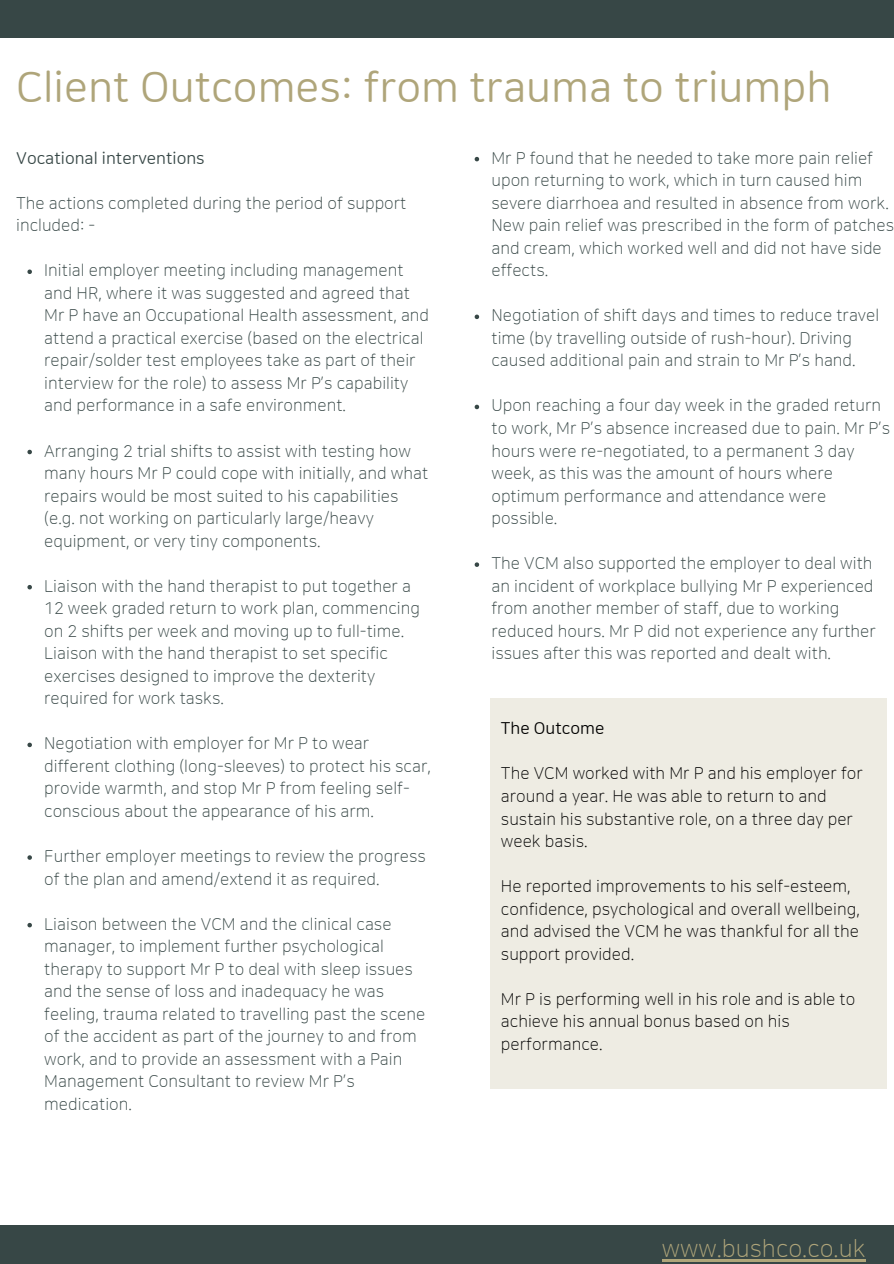
<style>
.page{position:relative;width:894px;height:1264px;background:#fff}
.page>*{position:absolute;margin:0;border:0;box-sizing:border-box;transform-origin:0 0}
.t1{font:42px "Nanum Square Round R";color:#afa57a}
.t2{font:24px "Nanum Square Round L";color:#afa57a}
.t3{font:16.5px/22.5px "Nanum Square Round L";color:#374746}
.t4{font:16.5px/22.5px "Nanum Square Round L";color:#000}
.t5{font:16.5px "Nanum Square Round R";color:#374746}
.t6{font:16.5px "Nanum Square Round R";color:#000}
</style>
<div class="page">
<div style="left:0;top:0;width:893px;height:38px;background:#374746"></div>
<div style="left:0;top:1225px;width:893px;height:38px;background:#374746"></div>
<svg style="left:474px;top:157px;width:5px;height:4px"></svg>
<svg style="left:474px;top:314px;width:5px;height:5px"></svg>
<svg style="left:474px;top:405px;width:5px;height:4px"></svg>
<svg style="left:474px;top:562px;width:5px;height:5px"></svg>
<svg style="left:27px;top:269px;width:5px;height:5px"></svg>
<svg style="left:27px;top:450px;width:5px;height:4px"></svg>
<svg style="left:27px;top:585px;width:5px;height:4px"></svg>
<svg style="left:27px;top:742px;width:5px;height:5px"></svg>
<svg style="left:27px;top:855px;width:5px;height:4px"></svg>
<svg style="left:27px;top:922px;width:5px;height:5px"></svg>
<div style="left:490px;top:697px;width:395px;height:391px;background:#eeece3"></div>
<hr style="left:661px;top:1259px;width:204px;height:2px;background:#afa57a">
<p class="t1" style="left:16px;top:66px;width:816px">Client Outcomes: from trauma to triumph</p>
<p class="t5" style="left:16px;top:150px;width:190px">Vocational interventions</p>
<p class="t3" style="left:16px;top:192px;width:392px">The actions completed during the period of support included: -</p>
<p class="t3" style="left:44px;top:260px;width:386px">Initial employer meeting including management and HR, where it was suggested and agreed that Mr P have an Occupational Health assessment, and attend a practical exercise (based on the electrical repair/solder test employees take as part of their interview for the role) to assess Mr P’s capability and performance in a safe environment.</p>
<p class="t3" style="left:44px;top:440px;width:385px">Arranging 2 trial shifts to assist with testing how many hours Mr P could cope with initially, and what repairs would be most suited to his capabilities (e.g. not working on particularly large/heavy equipment, or very tiny components.</p>
<p class="t3" style="left:44px;top:575px;width:377px">Liaison with the hand therapist to put together a 12 week graded return to work plan, commencing on 2 shifts per week and moving up to full-time.<br>Liaison with the hand therapist to set specific exercises designed to improve the dexterity required for work tasks.</p>
<p class="t3" style="left:44px;top:733px;width:388px">Negotiation with employer for Mr P to wear different clothing (long-sleeves) to protect his scar, provide warmth, and stop Mr P from feeling self&shy;conscious about the appearance of his arm.</p>
<p class="t3" style="left:44px;top:845px;width:383px">Further employer meetings to review the progress of the plan and amend/extend it as required.</p>
<p class="t3" style="left:44px;top:913px;width:382px">Liaison between the VCM and the clinical case manager, to implement further psychological therapy to support Mr P to deal with sleep issues and the sense of loss and inadequacy he was feeling, trauma related to travelling past the scene of the accident as part of the journey to and from work, and to provide an assessment with a Pain Management Consultant to review Mr P’s medication.</p>
<p class="t3" style="left:491px;top:147px;width:404px">Mr P found that he needed to take more pain relief upon returning to work, which in turn caused him severe diarrhoea and resulted in absence from work.<br>New pain relief was prescribed in the form of patches and cream, which worked well and did not have side effects.</p>
<p class="t3" style="left:491px;top:305px;width:389px">Negotiation of shift days and times to reduce travel time (by travelling outside of rush-hour). Driving caused additional pain and strain to Mr P’s hand.</p>
<p class="t3" style="left:491px;top:395px;width:400px">Upon reaching a four day week in the graded return to work, Mr P’s absence increased due to pain. Mr P’s hours were re-negotiated, to a permanent 3 day week, as this was the amount of hours where optimum performance and attendance were possible.</p>
<p class="t3" style="left:491px;top:553px;width:386px">The VCM also supported the employer to deal with an incident of workplace bullying Mr P experienced from another member of staff, due to working reduced hours. Mr P did not experience any further issues after this was reported and dealt with.</p>
<p class="t6" style="left:501px;top:720px;width:105px">The Outcome</p>
<p class="t4" style="left:501px;top:763px;width:363px">The VCM worked with Mr P and his employer for around a year. He was able to return to and sustain his substantive role, on a three day per week basis.</p>
<p class="t4" style="left:501px;top:876px;width:360px">He reported improvements to his self-esteem, confidence, psychological and overall wellbeing, and advised the VCM he was thankful for all the support provided.</p>
<p class="t4" style="left:501px;top:988px;width:356px">Mr P is performing well in his role and is able to achieve his annual bonus based on his performance.</p>
<p class="t2" style="left:661px;top:1236px;width:205px">www.bushco.co.uk</p>
</div>
